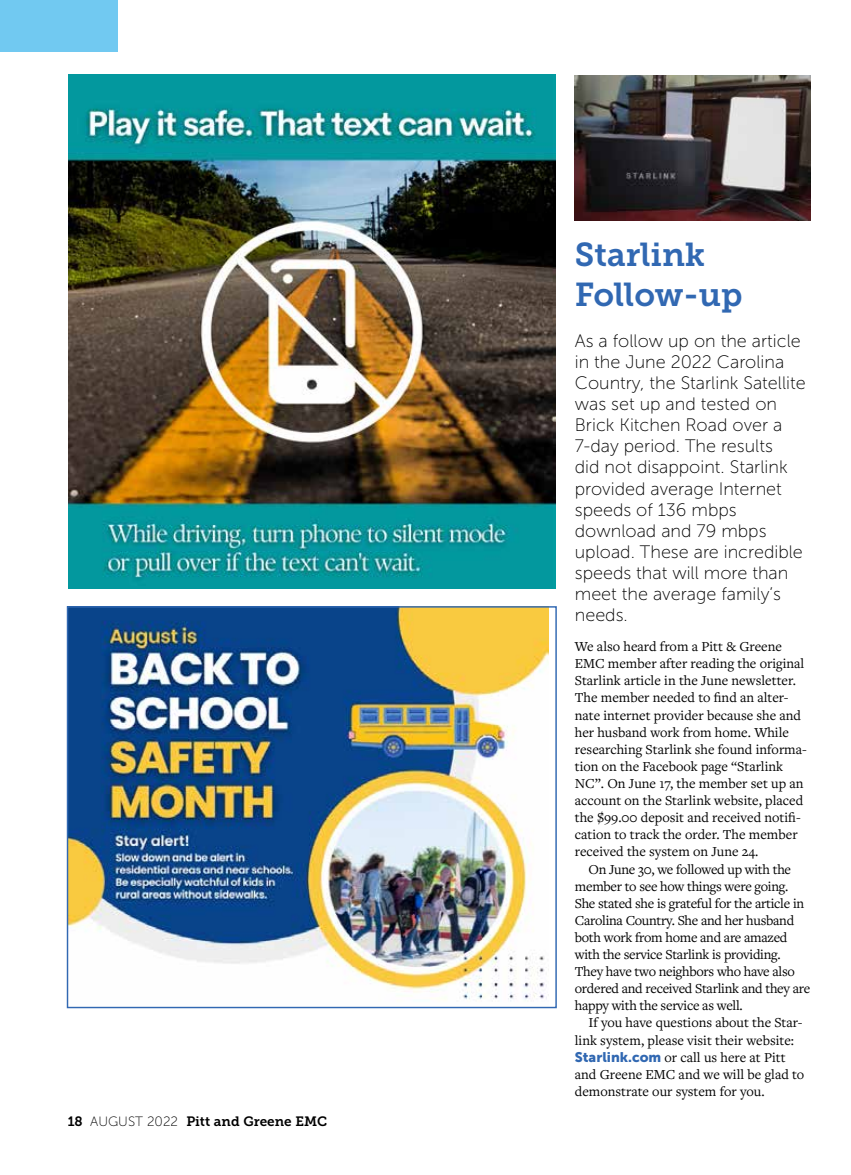
<style>
.page{position:relative;width:851px;height:1175px;background:#fff}
.page>*{position:absolute;margin:0;border:0;box-sizing:border-box;transform-origin:0 0}
.t1{font:33px/40.5px "Museo Slab 700";color:#3168b2}
.t2{font:18px/21px "Museo Sans 100";color:#000}
.t3{font:14.25px/17.1px "Freight Text Pro";color:#000}
.t4{font:14.25px/17.1px "Freight Text Pro";letter-spacing:-.02em;color:#000}
.t5{font:13.5px "Museo Slab 700";color:#000}
.s1{font-family:"Museo Sans 100"}
.s2{font-family:"Museo Sans 900";font-size:13.8px;color:#3168b2}
</style>
<div class="page">
<div style="left:0;top:0;width:118px;height:52px;background:#71c9f1"></div>
<img style="left:69px;top:608px;width:479px;height:393px">
<img style="left:69px;top:75px;width:486px;height:513px">
<img style="left:575px;top:75px;width:235px;height:146px">
<p class="t5" style="left:68px;top:1113px;width:261px">18 <span class="s1">AUGUST 2022</span> Pitt and Greene EMC</p>
<h1 class="t1" style="left:574px;top:234px;width:169px">Starlink<br>Follow-up</h1>
<p class="t2" style="left:574px;top:331px;width:232px">As a follow up on the article in the June 2022 Carolina<br>Country, the Starlink Satellite was set up and tested on<br>Brick Kitchen Road over a<br>7-day period. The results<br>did not disappoint. Starlink provided average Internet speeds of 136 mbps download and 79 mbps upload. These are incredible speeds that will more than meet the average family’s needs.</p>
<p class="t3" style="left:574px;top:637px;width:233px">We also heard from a Pitt &amp; Greene EMC member after reading the original Starlink article in the June newsletter.<br>The member needed to find an alter&shy;nate internet provider because she and her husband work from home. While researching Starlink she found informa&shy;tion on the Facebook page “Starlink NC”. On June 17, the member set up an account on the Starlink website, placed the $99.00 deposit and received notifi&shy;cation to track the order. The member received the system on June 24.</p>
<p class="t4" style="left:574px;top:860px;width:237px;text-indent:13px">On June 30, we followed up with the member to see how things were going.<br>She stated she is grateful for the article in Carolina Country. She and her husband both work from home and are amazed with the service Starlink is providing.<br>They have two neighbors who have also ordered and received Starlink and they are happy with the service as well.</p>
<p class="t3" style="left:574px;top:1013px;width:231px;text-indent:13px">If you have questions about the Star&shy;link system, please visit their website:<br><span class="s2">Starlink.com</span> or call us here at Pitt and Greene EMC and we will be glad to demonstrate our system for you.</p>
</div>
